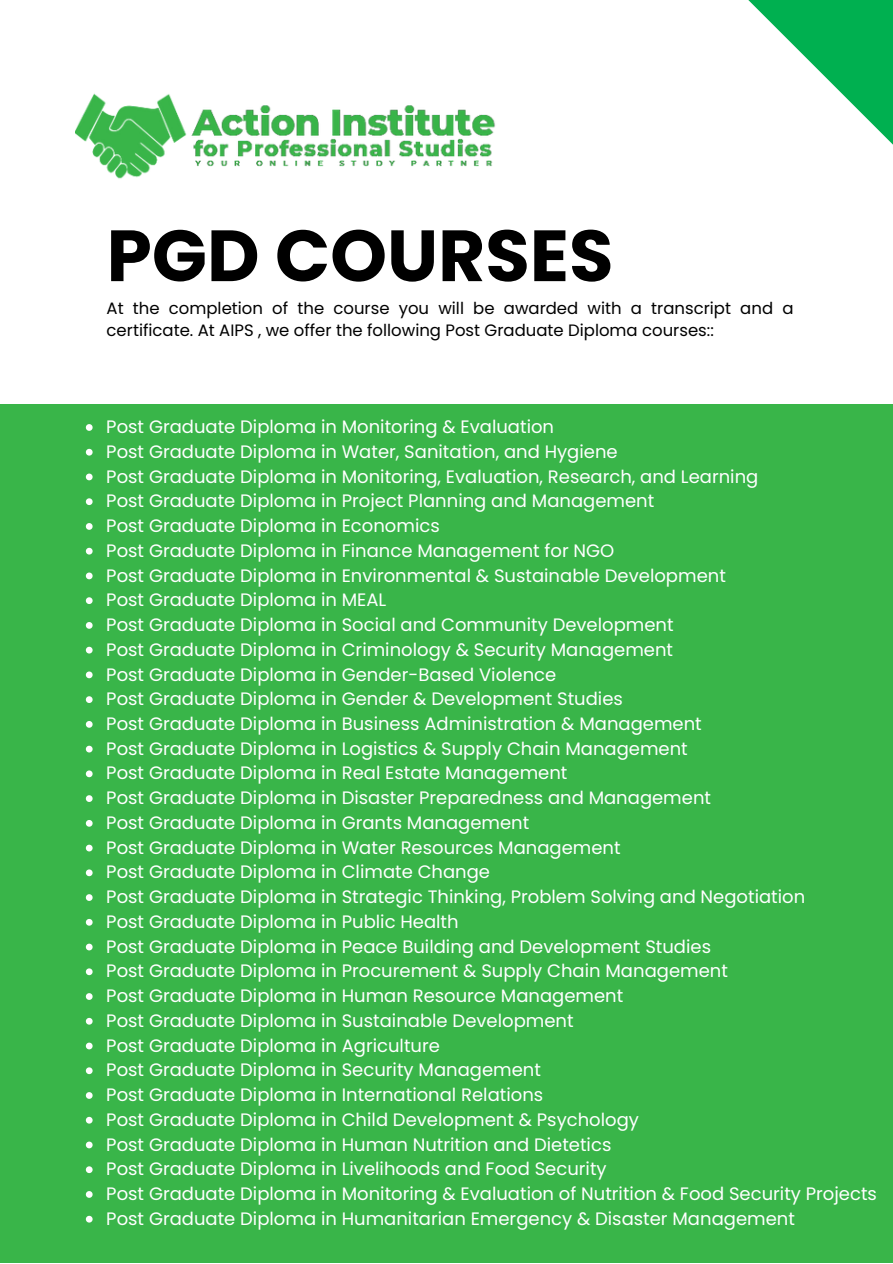
<style>
.page{position:relative;width:893px;height:1264px;background:#fff}
.page>*{position:absolute;margin:0;border:0;box-sizing:border-box;transform-origin:0 0}
.t1{font:700 72.3px "Poppins";color:#000}
.t2{font:18px "Poppins";color:#fff}
.t3{font:16.5px/22.5px "Poppins";color:#000}
</style>
<div class="page">
<div style="left:0;top:404px;width:892px;height:858px;background:#39b549"></div>
<svg style="left:86px;top:424px;width:7px;height:7px"></svg>
<svg style="left:86px;top:449px;width:7px;height:6px"></svg>
<svg style="left:86px;top:473px;width:7px;height:7px"></svg>
<svg style="left:86px;top:498px;width:7px;height:7px"></svg>
<svg style="left:86px;top:523px;width:7px;height:7px"></svg>
<svg style="left:86px;top:548px;width:7px;height:6px"></svg>
<svg style="left:86px;top:572px;width:7px;height:7px"></svg>
<svg style="left:86px;top:597px;width:7px;height:7px"></svg>
<svg style="left:86px;top:622px;width:7px;height:6px"></svg>
<svg style="left:86px;top:646px;width:7px;height:7px"></svg>
<svg style="left:86px;top:671px;width:7px;height:7px"></svg>
<svg style="left:86px;top:696px;width:7px;height:7px"></svg>
<svg style="left:86px;top:721px;width:7px;height:6px"></svg>
<svg style="left:86px;top:745px;width:7px;height:7px"></svg>
<svg style="left:86px;top:770px;width:7px;height:7px"></svg>
<svg style="left:86px;top:795px;width:7px;height:7px"></svg>
<svg style="left:86px;top:820px;width:7px;height:6px"></svg>
<svg style="left:86px;top:844px;width:7px;height:7px"></svg>
<svg style="left:86px;top:869px;width:7px;height:7px"></svg>
<svg style="left:86px;top:894px;width:7px;height:6px"></svg>
<svg style="left:86px;top:919px;width:7px;height:6px"></svg>
<svg style="left:86px;top:943px;width:7px;height:7px"></svg>
<svg style="left:86px;top:968px;width:7px;height:7px"></svg>
<svg style="left:86px;top:993px;width:7px;height:6px"></svg>
<svg style="left:86px;top:1017px;width:7px;height:7px"></svg>
<svg style="left:86px;top:1042px;width:7px;height:7px"></svg>
<svg style="left:86px;top:1067px;width:7px;height:7px"></svg>
<svg style="left:86px;top:1092px;width:7px;height:6px"></svg>
<svg style="left:86px;top:1116px;width:7px;height:7px"></svg>
<svg style="left:86px;top:1141px;width:7px;height:7px"></svg>
<svg style="left:86px;top:1166px;width:7px;height:7px"></svg>
<svg style="left:86px;top:1191px;width:7px;height:6px"></svg>
<svg style="left:86px;top:1215px;width:7px;height:7px"></svg>
<svg style="left:748px;top:0;width:144px;height:144px"></svg>
<img style="left:76px;top:93px;width:420px;height:86px">
<p class="t1" style="left:107px;top:205px;width:508px">PGD COURSES</p>
<p class="t3" style="left:107px;top:297px;width:688px">At the completion of the course you will be awarded with a transcript and a certificate. At AIPS , we offer the following Post Graduate Diploma courses::</p>
<p class="t2" style="left:106px;top:414px;width:449px">Post Graduate Diploma in Monitoring &amp; Evaluation</p>
<p class="t2" style="left:106px;top:439px;width:513px">Post Graduate Diploma in Water, Sanitation, and Hygiene</p>
<p class="t2" style="left:106px;top:463px;width:653px">Post Graduate Diploma in Monitoring, Evaluation, Research, and Learning</p>
<p class="t2" style="left:106px;top:488px;width:549px">Post Graduate Diploma in Project Planning and Management</p>
<p class="t2" style="left:106px;top:513px;width:335px">Post Graduate Diploma in Economics</p>
<p class="t2" style="left:106px;top:538px;width:509px">Post Graduate Diploma in Finance Management for NGO</p>
<p class="t2" style="left:106px;top:562px;width:621px">Post Graduate Diploma in Environmental &amp; Sustainable Development</p>
<p class="t2" style="left:106px;top:587px;width:281px">Post Graduate Diploma in MEAL</p>
<p class="t2" style="left:106px;top:612px;width:569px">Post Graduate Diploma in Social and Community Development</p>
<p class="t2" style="left:106px;top:637px;width:568px">Post Graduate Diploma in Criminology &amp; Security Management</p>
<p class="t2" style="left:106px;top:661px;width:451px">Post Graduate Diploma in Gender-Based Violence</p>
<p class="t2" style="left:106px;top:686px;width:518px">Post Graduate Diploma in Gender &amp; Development Studies</p>
<p class="t2" style="left:106px;top:711px;width:597px">Post Graduate Diploma in Business Administration &amp; Management</p>
<p class="t2" style="left:106px;top:735px;width:583px">Post Graduate Diploma in Logistics &amp; Supply Chain Management</p>
<p class="t2" style="left:106px;top:760px;width:462px">Post Graduate Diploma in Real Estate Management</p>
<p class="t2" style="left:106px;top:785px;width:606px">Post Graduate Diploma in Disaster Preparedness and Management</p>
<p class="t2" style="left:106px;top:810px;width:424px">Post Graduate Diploma in Grants Management</p>
<p class="t2" style="left:106px;top:834px;width:516px">Post Graduate Diploma in Water Resources Management</p>
<p class="t2" style="left:106px;top:859px;width:385px">Post Graduate Diploma in Climate Change</p>
<p class="t2" style="left:106px;top:884px;width:700px">Post Graduate Diploma in Strategic Thinking, Problem Solving and Negotiation</p>
<p class="t2" style="left:106px;top:909px;width:354px">Post Graduate Diploma in Public Health</p>
<p class="t2" style="left:106px;top:933px;width:606px">Post Graduate Diploma in Peace Building and Development Studies</p>
<p class="t2" style="left:106px;top:958px;width:623px">Post Graduate Diploma in Procurement &amp; Supply Chain Management</p>
<p class="t2" style="left:106px;top:983px;width:518px">Post Graduate Diploma in Human Resource Management</p>
<p class="t2" style="left:106px;top:1007px;width:469px">Post Graduate Diploma in Sustainable Development</p>
<p class="t2" style="left:106px;top:1032px;width:335px">Post Graduate Diploma in Agriculture</p>
<p class="t2" style="left:106px;top:1057px;width:436px">Post Graduate Diploma in Security Management</p>
<p class="t2" style="left:106px;top:1082px;width:438px">Post Graduate Diploma in International Relations</p>
<p class="t2" style="left:106px;top:1106px;width:534px">Post Graduate Diploma in Child Development &amp; Psychology</p>
<p class="t2" style="left:106px;top:1131px;width:506px">Post Graduate Diploma in Human Nutrition and Dietetics</p>
<p class="t2" style="left:106px;top:1156px;width:502px">Post Graduate Diploma in Livelihoods and Food Security</p>
<p class="t2" style="left:106px;top:1181px;width:772px">Post Graduate Diploma in Monitoring &amp; Evaluation of Nutrition &amp; Food Security Projects</p>
<p class="t2" style="left:106px;top:1205px;width:690px">Post Graduate Diploma in Humanitarian Emergency &amp; Disaster Management</p>
</div>
